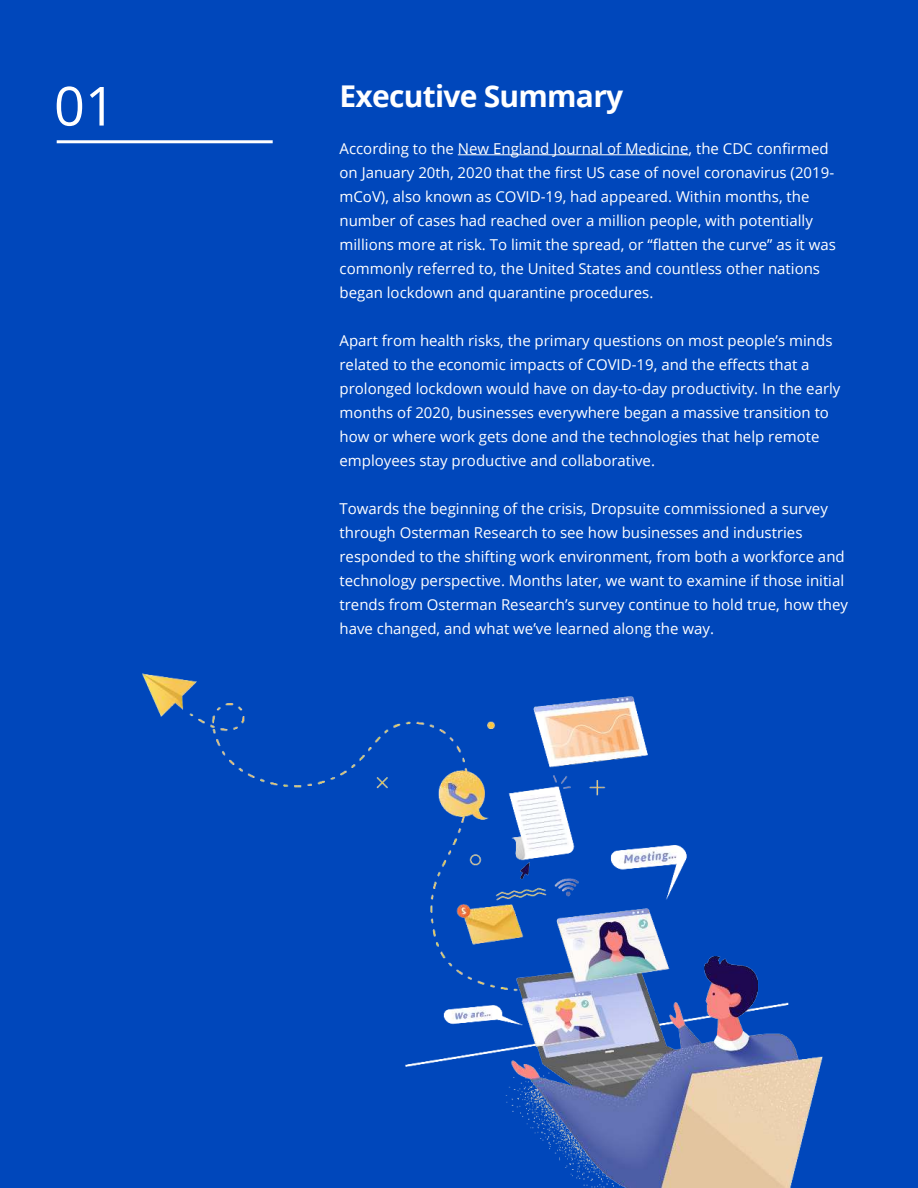
<style>
.page{position:relative;width:918px;height:1188px;background:#0047bb}
.page>*{position:absolute;margin:0;border:0;box-sizing:border-box;transform-origin:0 0}
.t1{font:54px "Open Sans";color:#fff}
.t2{font:700 30px "Open Sans";letter-spacing:-.025em;color:#fff}
.t3{font:15px/24px "Open Sans";color:#fff}
</style>
<div class="page">
<hr style="left:458px;top:154px;width:231px;height:1px;background:#fff">
<hr style="left:57px;top:140px;width:216px;height:3px;background:#fff">
<img style="left:142px;top:673px;width:681px;height:515px">
<h1 class="t1" style="left:54px;top:84px;width:63px">01</h1>
<h2 class="t2" style="left:340px;top:84px;width:285px">Executive Summary</h2>
<p class="t3" style="left:340px;top:138px;width:498px">According to the New England Journal of Medicine, the CDC confirmed on January 20th, 2020 that the first US case of novel coronavirus (2019- mCoV), also known as COVID-19, had appeared. Within months, the number of cases had reached over a million people, with potentially millions more at risk. To limit the spread, or “flatten the curve” as it was commonly referred to, the United States and countless other nations began lockdown and quarantine procedures.</p>
<p class="t3" style="left:340px;top:328px;width:502px">Apart from health risks, the primary questions on most people’s minds related to the economic impacts of COVID-19, and the effects that a prolonged lockdown would have on day-to-day productivity. In the early months of 2020, businesses everywhere began a massive transition to how or where work gets done and the technologies that help remote employees stay productive and collaborative.</p>
<p class="t3" style="left:340px;top:496px;width:510px">Towards the beginning of the crisis, Dropsuite commissioned a survey through Osterman Research to see how businesses and industries responded to the shifting work environment, from both a workforce and technology perspective. Months later, we want to examine if those initial trends from Osterman Research’s survey continue to hold true, how they have changed, and what we’ve learned along the way.</p>
</div>
